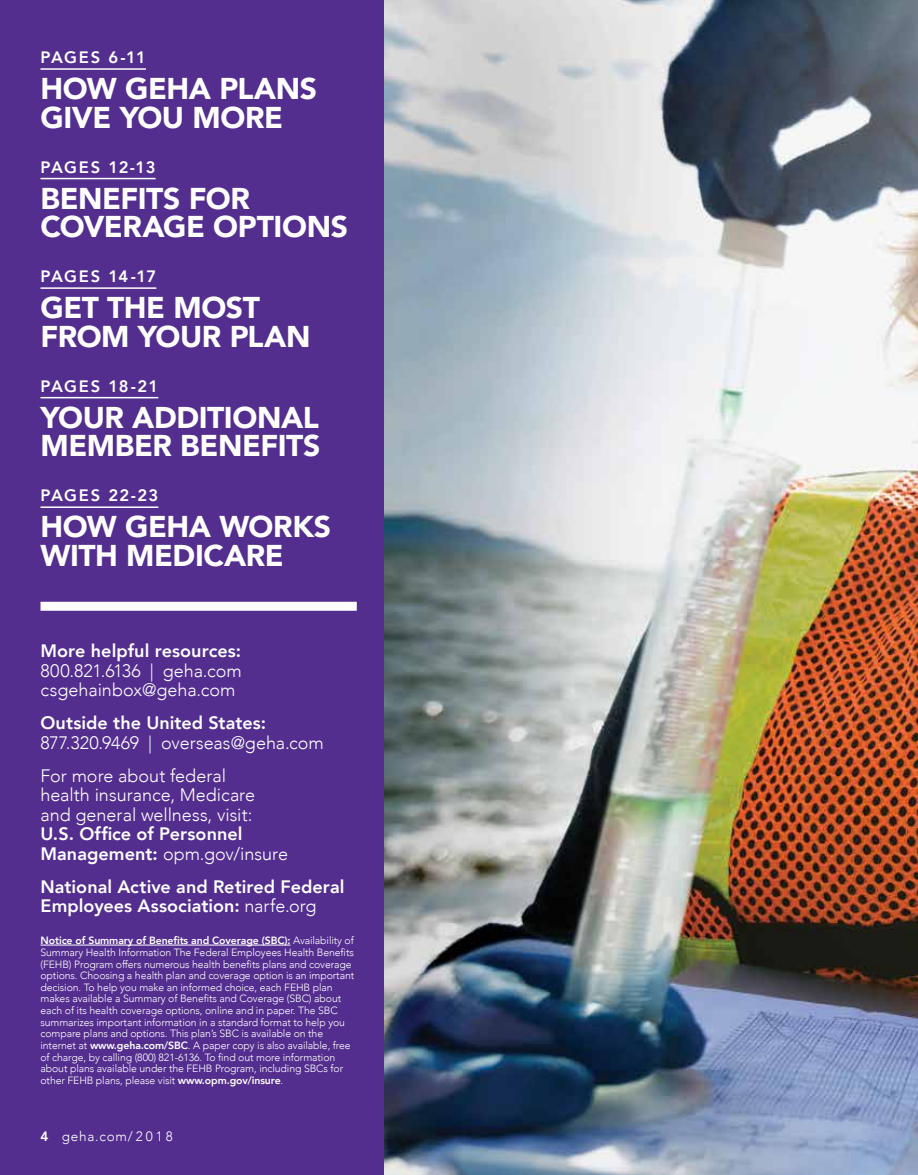
<style>
.page{position:relative;width:918px;height:1175px;background:#fff}
.page>*{position:absolute;margin:0;border:0;box-sizing:border-box;transform-origin:0 0}
.t1{font:900 30px/28.5px "Avenir";letter-spacing:-.015em;color:#fff}
.t2{font:800 18px/19.5px "Avenir";letter-spacing:.005em;color:#fff}
.t3{font:300 18px/19.5px "Avenir";color:#fff}
.t4{font:800 16.5px "Avenir";letter-spacing:.075em;color:#fff}
.t5{font:800 16.5px "Avenir";letter-spacing:.055em;color:#fff}
.t6{font:300 13.5px "Avenir";letter-spacing:.055em;color:#fff}
.t7{font:300 10.5px/11.6px "Avenir";letter-spacing:-.01em;color:#fff}
.s1{font-weight:300}
.s2{font-weight:800}
</style>
<div class="page">
<img style="left:384px;top:18px;width:534px;height:1156px">
<div style="left:0;top:0;width:384px;height:1174px;background:#542e8f"></div>
<hr style="left:40px;top:68px;width:106px;height:2px;background:#fff">
<hr style="left:40px;top:178px;width:116px;height:1px;background:#fff">
<hr style="left:40px;top:287px;width:116px;height:2px;background:#fff">
<hr style="left:40px;top:397px;width:118px;height:1px;background:#fff">
<hr style="left:40px;top:506px;width:118px;height:2px;background:#fff">
<hr style="left:40px;top:944px;width:251px;height:1px;background:#fff">
<div style="left:40px;top:602px;width:317px;height:9px;background:#fff"></div>
<h3 class="t4" style="left:40px;top:44px;width:107px">PAGES 6-11</h3>
<h1 class="t1" style="left:40px;top:74px;width:278px">HOW GEHA PLANS<br>GIVE YOU MORE</h1>
<h3 class="t5" style="left:40px;top:154px;width:117px">PAGES 12-13</h3>
<h1 class="t1" style="left:40px;top:183px;width:309px">BENEFITS FOR<br>COVERAGE OPTIONS</h1>
<h3 class="t5" style="left:40px;top:263px;width:117px">PAGES 14-17</h3>
<h1 class="t1" style="left:40px;top:293px;width:271px">GET THE MOST<br>FROM YOUR PLAN</h1>
<h3 class="t4" style="left:40px;top:373px;width:119px">PAGES 18-21</h3>
<h1 class="t1" style="left:40px;top:402px;width:281px">YOUR ADDITIONAL<br>MEMBER BENEFITS</h1>
<h3 class="t4" style="left:40px;top:482px;width:119px">PAGES 22-23</h3>
<h1 class="t1" style="left:40px;top:512px;width:292px">HOW GEHA WORKS<br>WITH MEDICARE</h1>
<h2 class="t2" style="left:40px;top:641px;width:202px">More helpful resources:</h2>
<h2 class="t3" style="left:40px;top:661px;width:203px">800.821.6136 | geha.com csgehainbox@geha.com</h2>
<h2 class="t2" style="left:40px;top:713px;width:227px">Outside the United States:</h2>
<h2 class="t3" style="left:40px;top:726px;width:285px;line-height:33px">877.320.9469 | overseas@geha.com<br>For more about federal</h2>
<h2 class="t3" style="left:40px;top:785px;width:216px">health insurance, Medicare and general wellness, visit:</h2>
<h2 class="t2" style="left:40px;top:824px;width:249px">U.S. Office of Personnel<br>Management: <span class="s1">opm.gov/insure</span></h2>
<h2 class="t2" style="left:40px;top:876px;width:306px">National Active and Retired Federal<br>Employees Association: <span class="s1">narfe.org</span></h2>
<p class="t7" style="left:40px;top:934px;width:315px"><span class="s2">Notice of Summary of Benefits and Coverage (SBC):</span> Availability of Summary Health Information The Federal Employees Health Benefits (FEHB) Program offers numerous health benefits plans and coverage options. Choosing a health plan and coverage option is an important decision. To help you make an informed choice, each FEHB plan makes available a Summary of Benefits and Coverage (SBC) about each of its health coverage options, online and in paper. The SBC summarizes important information in a standard format to help you compare plans and options. This plan’s SBC is available on the internet at <span class="s2">www.geha.com/SBC</span>. A paper copy is also available, free of charge, by calling (800) 821-6136. To find out more information about plans available under the FEHB Program, including SBCs for other FEHB plans, please visit <span class="s2">www.opm.gov/insure</span>.</p>
<p class="t6" style="left:40px;top:1128px;width:134px"><span class="s2">4</span> geha.com/ 2 0 1 8</p>
</div>
